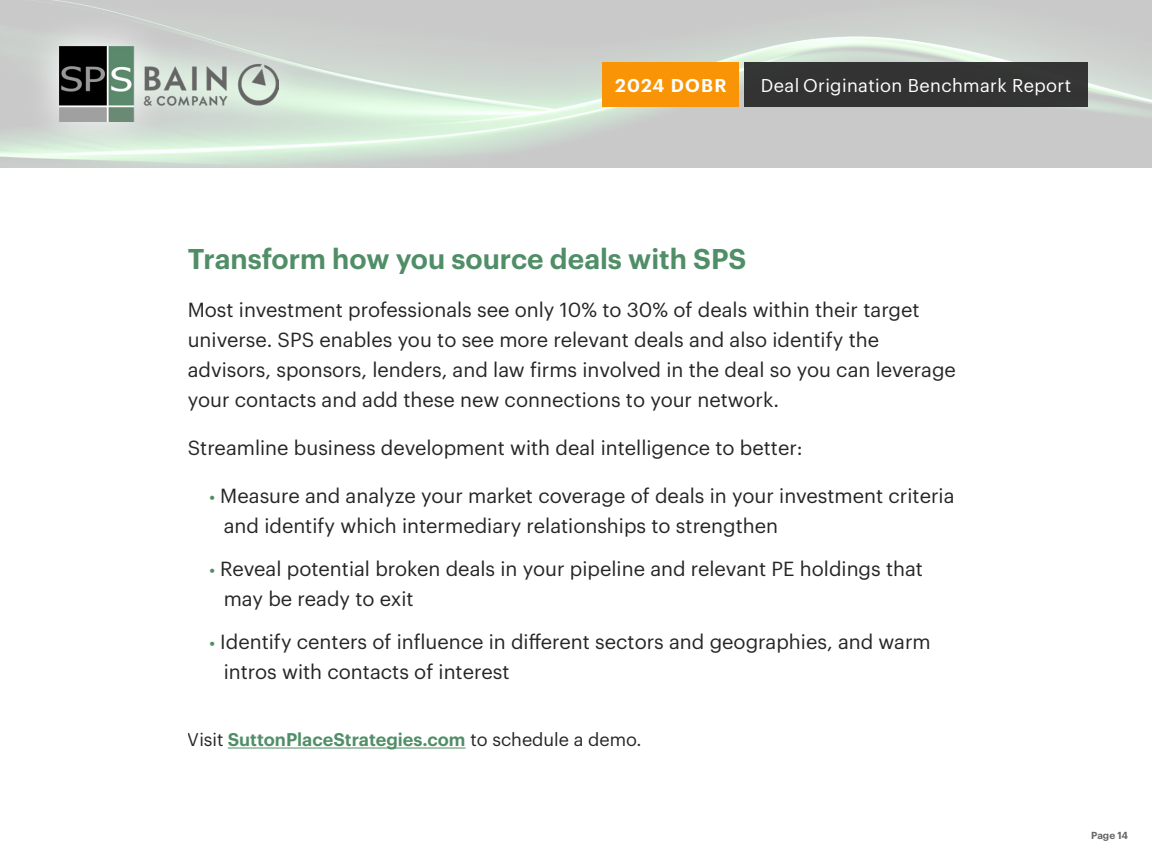
<style>
.page{position:relative;width:1152px;height:864px;background:#fff}
.page>*{position:absolute;margin:0;border:0;box-sizing:border-box;transform-origin:0 0}
.Intro{font:600 28px "Graphik";color:#508e67}
.Intro-2{font:20px/30px "Graphik";color:#262626}
.t1{font:18.2px "Graphik";letter-spacing:.02em;color:#fff}
.t2{font:600 18.2px "Graphik";letter-spacing:.06em;color:#fff}
.t3{font:600 18px "Graphik";color:#508e67}
.Footnotes{font:600 10px "Graphik";letter-spacing:-.005em;color:#666}
.s1{font-family:"Myriad Pro";color:#508e67}
.s2{font-weight:400;color:#262626}
</style>
<div class="page">
<svg style="left:0;top:1px;width:1152px;height:167px;background:#cdd2cd"></svg>
<svg style="left:25px;top:12px;width:286px;height:143px;background:#d2dbd3"></svg>
<img style="left:59px;top:46px;width:220px;height:75px">
<div style="left:603px;top:62px;width:136px;height:44px;background:#f89406"></div>
<div style="left:744px;top:62px;width:343px;height:44px;background:#333"></div>
<hr style="left:228px;top:748px;width:238px;height:1px;background:#508e67">
<p class="t2" style="left:615px;top:71px;width:113px">2024 DOBR</p>
<p class="t1" style="left:761px;top:71px;width:312px">Deal Origination Benchmark Report</p>
<p class="Intro" style="left:188px;top:237px;width:560px">Transform how you source deals with SPS</p>
<p class="Intro-2" style="left:188px;top:293px;width:770px">Most investment professionals see only 10% to 30% of deals within their target universe. SPS enables you to see more relevant deals and also identify the advisors, sponsors, lenders, and law firms involved in the deal so you can leverage your contacts and add these new connections to your network.</p>
<p class="Intro-2" style="left:188px;top:431px;width:616px">Streamline business development with deal intelligence to better:</p>
<p class="Intro-2" style="left:224px;top:479px;width:732px;text-indent:-14px"><span class="s1">•</span> Measure and analyze your market coverage of deals in your investment criteria and identify which intermediary relationships to strengthen</p>
<p class="Intro-2" style="left:224px;top:552px;width:701px;text-indent:-14px"><span class="s1">•</span> Reveal potential broken deals in your pipeline and relevant PE holdings that may be ready to exit</p>
<p class="Intro-2" style="left:224px;top:625px;width:709px;text-indent:-14px"><span class="s1">•</span> Identify centers of influence in different sectors and geographies, and warm intros with contacts of interest</p>
<p class="t3" style="left:188px;top:726px;width:455px"><span class="s2">Visit</span> SuttonPlaceStrategies.com <span class="s2">to schedule a demo.</span></p>
<p class="Footnotes" style="left:1091px;top:828px;width:38px">Page 14</p>
</div>
